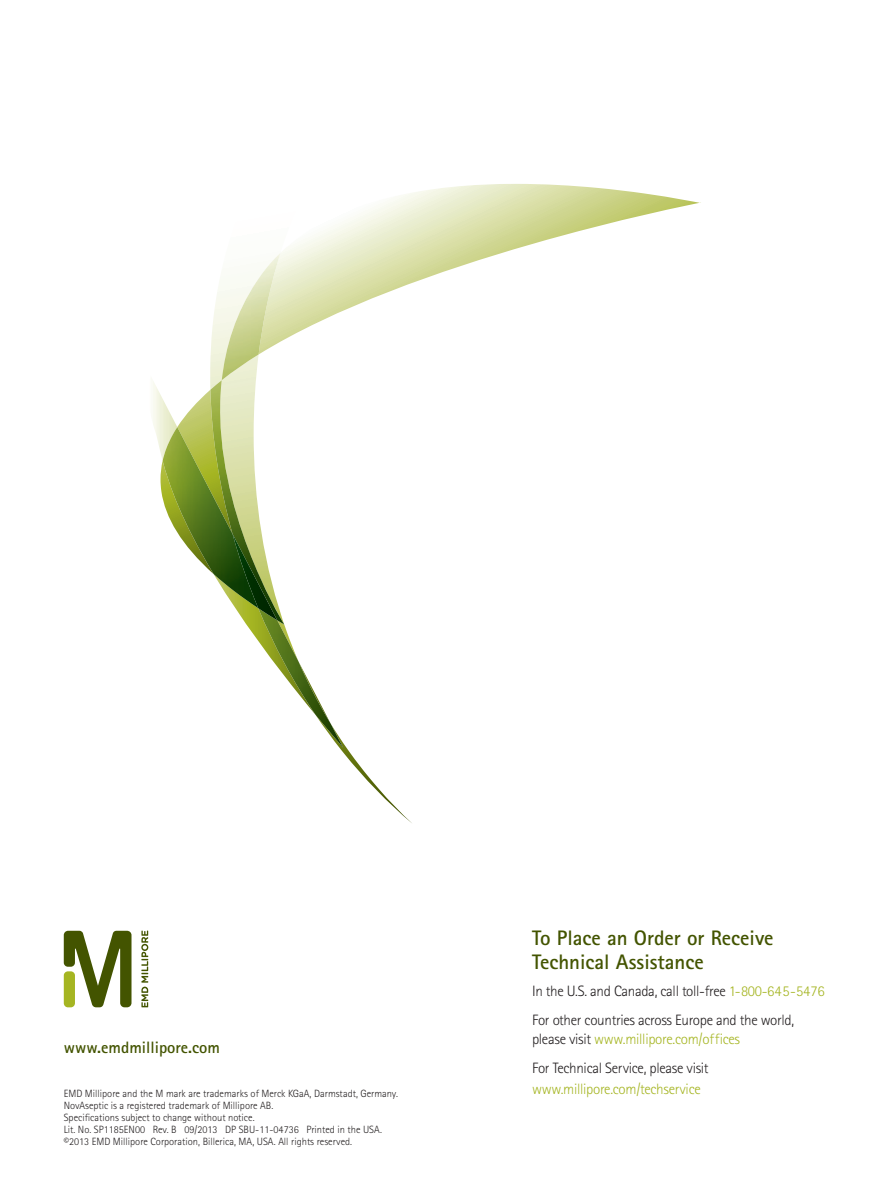
<style>
.page{position:relative;width:891px;height:1188px;background:#fff}
.page>*{position:absolute;margin:0;border:0;box-sizing:border-box;transform-origin:0 0}
.t1{font:700 21px/24px "Merck Sans Serif Pro";color:#435400}
.t2{font:700 16.5px "Merck Sans Serif Pro";color:#435400}
.t3{font:300 15px/21px "Merck Sans Serif Pro";letter-spacing:-.02em;color:#231f20}
.t4{font:300 15px "Merck Sans Serif Pro";letter-spacing:-.02em;color:#a5b522}
._11_MOUSE{font:300 10.5px "Merck Sans Serif Pro";color:#231f20}
.s1{color:#a5b522}
.s2{color:#231f20}
</style>
<div class="page">
<img style="left:273px;top:660px;width:70px;height:87px">
<svg style="left:153px;top:279px;width:145px;height:382px"></svg>
<img style="left:210px;top:380px;width:74px;height:245px">
<img style="left:163px;top:427px;width:95px;height:181px">
<img style="left:232px;top:534px;width:45px;height:86px">
<svg style="left:280px;top:184px;width:420px;height:170px"></svg>
<img style="left:222px;top:253px;width:58px;height:127px">
<svg style="left:141px;top:931px;width:7px;height:76px"></svg>
<svg style="left:64px;top:931px;width:68px;height:76px"></svg>
<p class="t2" style="left:64px;top:1037px;width:158px">www.emdmillipore.com</p>
<p class="_11_MOUSE" style="left:64px;top:1088px;width:336px">EMD Millipore and the M mark are trademarks of Merck KGaA, Darmstadt, Germany.</p>
<p class="_11_MOUSE" style="left:64px;top:1100px;width:211px">NovAseptic is a registered trademark of Millipore AB.</p>
<p class="_11_MOUSE" style="left:64px;top:1112px;width:192px">Specifications subject to change without notice.</p>
<p class="_11_MOUSE" style="left:64px;top:1124px;width:320px">Lit. No. SP1185EN00 Rev. B 09/2013 DP SBU-11-04736 Printed in the USA.</p>
<p class="_11_MOUSE" style="left:64px;top:1136px;width:290px">©2013 EMD Millipore Corporation, Billerica, MA, USA. All rights reserved.</p>
<p class="t1" style="left:532px;top:926px;width:243px">To Place an Order or Receive<br>Technical Assistance</p>
<p class="t3" style="left:532px;top:981px;width:294px">In the U.S. and Canada, call toll-free <span class="s1">1-800-645-5476</span></p>
<p class="t3" style="left:532px;top:1009px;width:264px">For other countries across Europe and the world,</p>
<p class="t4" style="left:532px;top:1031px;width:210px"><span class="s2">please visit</span> www.millipore.com/offices</p>
<p class="t3" style="left:532px;top:1057px;width:178px">For Technical Service, please visit <span class="s1">www.millipore.com/techservice</span></p>
</div>
